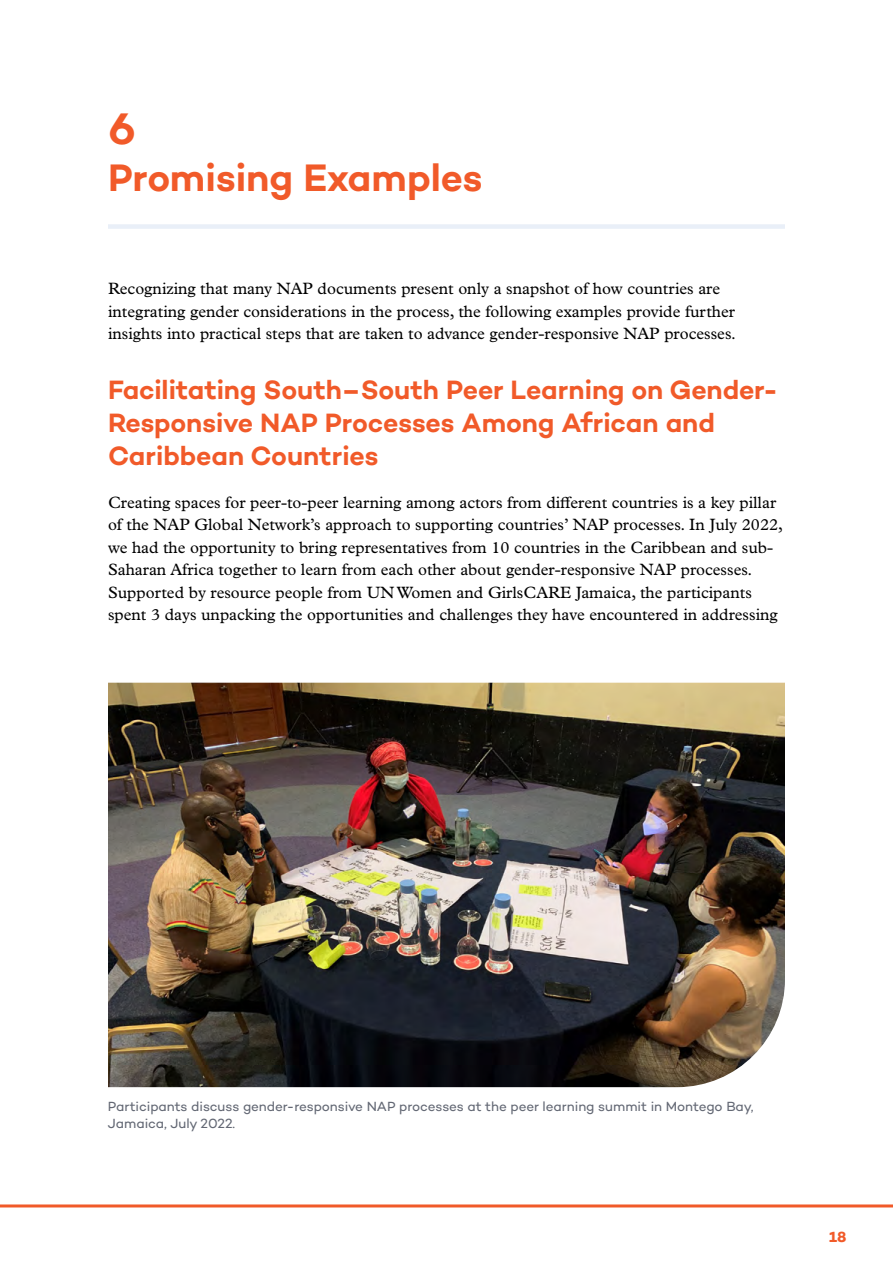
<style>
.page{position:relative;width:893px;height:1263px;background:#fff}
.page>*{position:absolute;margin:0;border:0;box-sizing:border-box;transform-origin:0 0}
.Section_number{font:600 45px "Campton";color:#f15a29}
.Section_title{font:600 39px "Campton";letter-spacing:-.005em;color:#f15a29}
.t1{font:600 27px/33px "Campton";letter-spacing:-.005em;color:#f15a29}
.t2{font:16.5px/22.5px "Plantin MT Pro";color:#000}
.t3{font:700 15px "Campton";color:#f15a29}
.Photo_Caption{font:13.5px/16.5px "Campton";letter-spacing:-.005em;color:#636874}
</style>
<div class="page">
<hr style="left:0;top:1204px;width:893px;height:3px;background:#f15a29">
<div style="left:108px;top:224px;width:677px;height:5px;background:#e9eff8"></div>
<img style="left:108px;top:683px;width:677px;height:404px">
<p class="Section_number" style="left:108px;top:100px;width:29px">6</p>
<p class="Section_title" style="left:108px;top:152px;width:376px">Promising Examples</p>
<p class="t2" style="left:108px;top:277px;width:630px">Recognizing that many NAP documents present only a snapshot of how countries are integrating gender considerations in the process, the following examples provide further insights into practical steps that are taken to advance gender-responsive NAP processes.</p>
<h2 class="t1" style="left:108px;top:373px;width:671px">Facilitating South–South Peer Learning on Gender-<br>Responsive NAP Processes Among African and<br>Caribbean Countries</h2>
<p class="t2" style="left:108px;top:491px;width:676px">Creating spaces for peer-to-peer learning among actors from different countries is a key pillar of the NAP Global Network’s approach to supporting countries’ NAP processes. In July 2022, we had the opportunity to bring representatives from 10 countries in the Caribbean and sub-Saharan Africa together to learn from each other about gender-responsive NAP processes.<br>Supported by resource people from UN Women and GirlsCARE Jamaica, the participants spent 3 days unpacking the opportunities and challenges they have encountered in addressing</p>
<p class="Photo_Caption" style="left:108px;top:1098px;width:647px">Participants discuss gender-responsive NAP processes at the peer learning summit in Montego Bay,<br>Jamaica, July 2022.</p>
<p class="t3" style="left:829px;top:1227px;width:19px">18</p>
</div>
